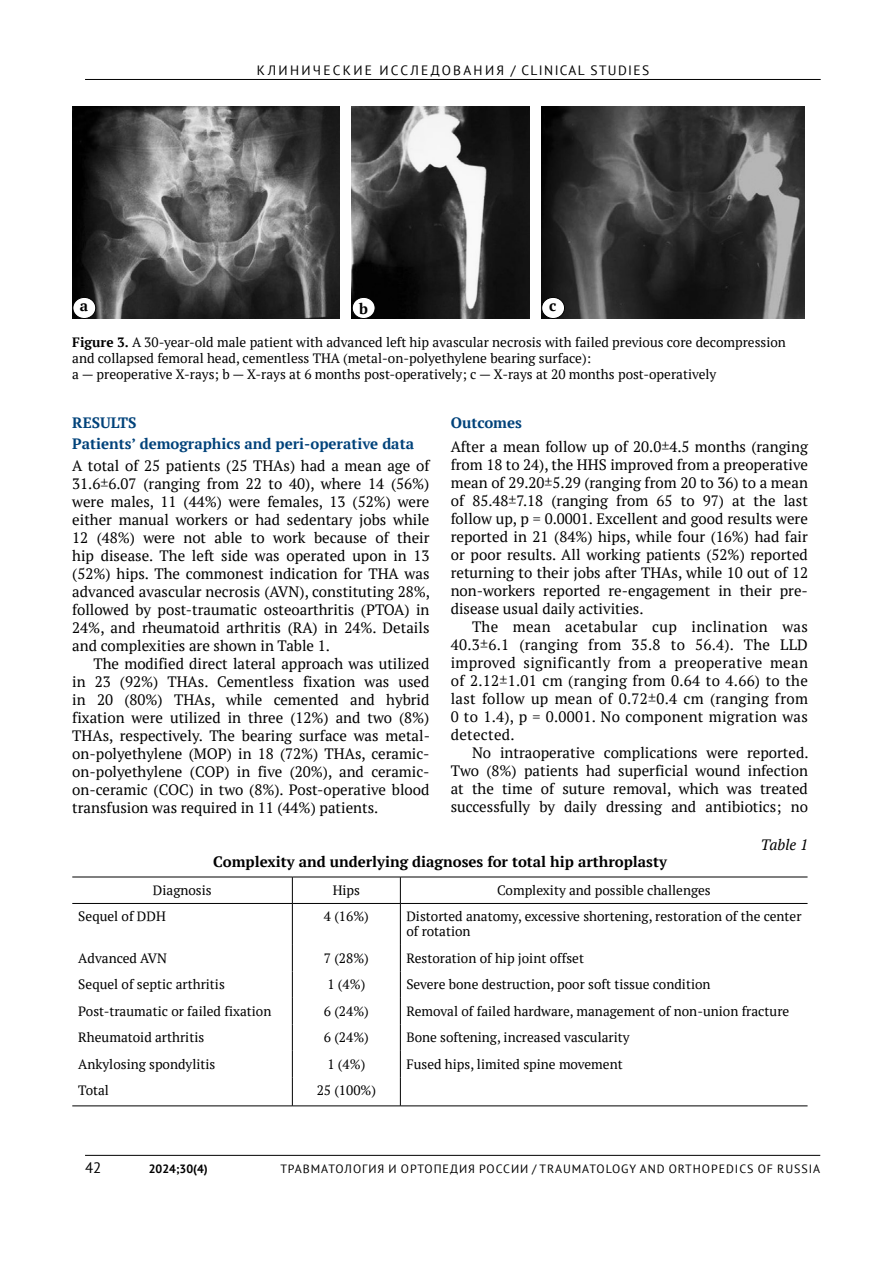
<style>
.page{position:relative;width:893px;height:1263px;background:#fff}
.page>*{position:absolute;margin:0;border:0;box-sizing:border-box;transform-origin:0 0}
.t1{font:15px/18px "PT Serif";color:#000;text-align:justify}
.t2{font:700 15px "PT Serif";color:#000}
.t3{font:700 15px/20.7px "PT Serif";color:#00427a}
.t4{font:italic 15px "PT Serif";color:#000}
.t5{font:15px "PT Sans";color:#000}
.t6{font:13.5px/16.2px "PT Serif";color:#000}
.t7{font:13.5px "PT Sans";letter-spacing:.17em;color:#000}
.t8{font:12px "PT Sans";letter-spacing:.08em;color:#000}
.t9{font:700 12px "PT Sans";color:#000}
.s1{font-weight:700}
</style>
<div class="page">
<hr style="left:85px;top:79px;width:736px;height:1px;background:#000">
<hr style="left:85px;top:1155px;width:735px;height:1px;background:#000">
<img style="left:72px;top:106px;width:267px;height:213px">
<img style="left:541px;top:106px;width:263px;height:213px">
<img style="left:352px;top:106px;width:177px;height:213px">
<div style="left:73px;top:297px;width:23px;height:21px;background:#fff;border-radius:50%"></div>
<div style="left:72px;top:297px;width:24px;height:22px;border:1px solid #000;border-radius:50%"></div>
<div style="left:352px;top:297px;width:23px;height:21px;background:#fff;border-radius:50%"></div>
<div style="left:352px;top:297px;width:23px;height:22px;border:1px solid #000;border-radius:50%"></div>
<div style="left:542px;top:297px;width:23px;height:21px;background:#fff;border-radius:50%"></div>
<div style="left:541px;top:297px;width:24px;height:22px;border:1px solid #000;border-radius:50%"></div>
<hr style="left:72px;top:877px;width:220px;height:1px;background:#000">
<hr style="left:292px;top:877px;width:108px;height:1px;background:#000">
<svg style="left:292px;top:877px;width:1px;height:26px"></svg>
<hr style="left:400px;top:877px;width:407px;height:1px;background:#000">
<svg style="left:400px;top:877px;width:1px;height:26px"></svg>
<hr style="left:72px;top:903px;width:220px;height:1px;background:#000">
<hr style="left:292px;top:903px;width:108px;height:1px;background:#000">
<hr style="left:292px;top:904px;width:1px;height:41px;background:#000">
<hr style="left:400px;top:903px;width:407px;height:1px;background:#000">
<hr style="left:400px;top:904px;width:1px;height:41px;background:#000">
<svg style="left:292px;top:945px;width:1px;height:160px"></svg>
<svg style="left:400px;top:945px;width:1px;height:160px"></svg>
<hr style="left:72px;top:1105px;width:220px;height:1px;background:#000">
<hr style="left:292px;top:1105px;width:108px;height:1px;background:#000">
<hr style="left:400px;top:1105px;width:407px;height:1px;background:#000">
<p class="t7" style="left:257px;top:61px;width:394px">КЛИНИЧЕСКИЕ ИССЛЕДОВАНИЯ / СLINICAL STUDIES</p>
<p class="t2" style="left:80px;top:298px;width:10px">а</p>
<p class="t2" style="left:359px;top:300px;width:10px">b</p>
<p class="t2" style="left:549px;top:298px;width:9px">с</p>
<p class="t6" style="left:72px;top:334px;width:715px"><span class="s1">Figure 3.</span> A 30-year-old male patient with advanced left hip avascular necrosis with failed previous core decompression and collapsed femoral head, cementless THA (metal-on-polyethylene bearing surface):<br>a — preoperative X-rays; b — X-rays at 6 months post-operatively; c — X-rays at 20 months post-operatively</p>
<p class="t3" style="left:72px;top:413px;width:343px">Results<br>Patients’ demographics and peri-operative data</p>
<p class="t1" style="left:72px;top:457px;width:359px">A total of 25 patients (25 THAs) had a mean age of 31.6±6.07 (ranging from 22 to 40), where 14 (56%) were males, 11 (44%) were females, 13 (52%) were either manual workers or had sedentary jobs while 12 (48%) were not able to work because of their hip disease. The left side was operated upon in 13 (52%) hips. The commonest indication for THA was advanced avascular necrosis (AVN), constituting 28%, followed by post-traumatic osteoarthritis (PTOA) in 24%, and rheumatoid arthritis (RA) in 24%. Details and complexities are shown in Table 1.</p>
<p class="t1" style="left:72px;top:655px;width:359px;text-indent:21px">The modified direct lateral approach was utilized in 23 (92%) THAs. Cementless fixation was used in 20 (80%) THAs, while cemented and hybrid fixation were utilized in three (12%) and two (8%)<br>THAs, respectively. The bearing surface was metal&shy;on-polyethylene (MOP) in 18 (72%) THAs, ceramic&shy;on-polyethylene (COP) in five (20%), and ceramic&shy;on-ceramic (COC) in two (8%). Post-operative blood transfusion was required in 11 (44%) patients.</p>
<p class="t3" style="left:451px;top:413px;width:73px">Outcomes</p>
<p class="t1" style="left:451px;top:439px;width:359px">After a mean follow up of 20.0±4.5 months (ranging from 18 to 24), the HHS improved from a preoperative mean of 29.20±5.29 (ranging from 20 to 36) to a mean of 85.48±7.18 (ranging from 65 to 97) at the last follow up, p = 0.0001. Excellent and good results were reported in 21 (84%) hips, while four (16%) had fair or poor results. All working patients (52%) reported returning to their jobs after THAs, while 10 out of 12 non-workers reported re-engagement in their pre&shy;disease usual daily activities.</p>
<p class="t1" style="left:451px;top:619px;width:359px;text-indent:21px">The mean acetabular cup inclination was 40.3±6.1 (ranging from 35.8 to 56.4). The LLD improved significantly from a preoperative mean of 2.12±1.01 cm (ranging from 0.64 to 4.66) to the last follow up mean of 0.72±0.4 cm (ranging from 0 to 1.4), p = 0.0001. No component migration was detected.</p>
<p class="t1" style="left:451px;top:745px;width:359px;text-indent:21px">No intraoperative complications were reported.<br>Two (8%) patients had superficial wound infection at the time of suture removal, which was treated successfully by daily dressing and antibiotics; no</p>
<p class="t4" style="left:761px;top:837px;width:48px">Table 1</p>
<p class="t2" style="left:213px;top:853px;width:455px">Complexity and underlying diagnoses for total hip arthroplasty</p>
<p class="t6" style="left:153px;top:883px;width:60px">Diagnosis</p>
<p class="t6" style="left:333px;top:883px;width:29px">Hips</p>
<p class="t6" style="left:497px;top:883px;width:215px">Complexity and possible challenges</p>
<p class="t6" style="left:78px;top:909px;width:89px">Sequel of DDH</p>
<p class="t6" style="left:324px;top:909px;width:47px">4 (16%)</p>
<p class="t6" style="left:406px;top:910px;width:397px;line-height:15px">Distorted anatomy, excessive shortening, restoration of the center of rotation</p>
<p class="t6" style="left:78px;top:950px;width:90px">Advanced AVN</p>
<p class="t6" style="left:324px;top:950px;width:47px">7 (28%)</p>
<p class="t6" style="left:406px;top:950px;width:179px">Restoration of hip joint offset</p>
<p class="t6" style="left:78px;top:977px;width:148px">Sequel of septic arthritis</p>
<p class="t6" style="left:327px;top:977px;width:39px">1 (4%)</p>
<p class="t6" style="left:406px;top:977px;width:306px">Severe bone destruction, poor soft tissue condition</p>
<p class="t6" style="left:78px;top:1003px;width:195px">Post-traumatic or failed fixation</p>
<p class="t6" style="left:324px;top:1003px;width:47px">6 (24%)</p>
<p class="t6" style="left:406px;top:1003px;width:384px">Removal of failed hardware, management of non-union fracture</p>
<p class="t6" style="left:78px;top:1030px;width:127px">Rheumatoid arthritis</p>
<p class="t6" style="left:324px;top:1030px;width:47px">6 (24%)</p>
<p class="t6" style="left:406px;top:1030px;width:225px">Bone softening, increased vascularity</p>
<p class="t6" style="left:78px;top:1056px;width:139px">Ankylosing spondylitis</p>
<p class="t6" style="left:327px;top:1056px;width:39px">1 (4%)</p>
<p class="t6" style="left:406px;top:1056px;width:218px">Fused hips, limited spine movement</p>
<p class="t6" style="left:78px;top:1083px;width:32px">Total</p>
<p class="t6" style="left:317px;top:1083px;width:61px">25 (100%)</p>
<p class="t5" style="left:85px;top:1158px;width:18px">42</p>
<p class="t9" style="left:149px;top:1160px;width:60px">2024;30(4)</p>
<p class="t8" style="left:280px;top:1161px;width:65px">ТРАВ МАТОЛО</p>
<p class="t8" style="left:362px;top:1161px;width:90px">ГИЯ И ОРТОПЕДИЯ</p>
<p class="t8" style="left:479px;top:1161px;width:17px">РОССИИ</p>
<p class="t8" style="left:532px;top:1161px;width:117px">/ TRAU MATOLOGY AND</p>
<p class="t8" style="left:669px;top:1161px;width:58px">ORTHOPEDICS</p>
<p class="t8" style="left:758px;top:1161px;width:28px">OF RUSSIA</p>
</div>
